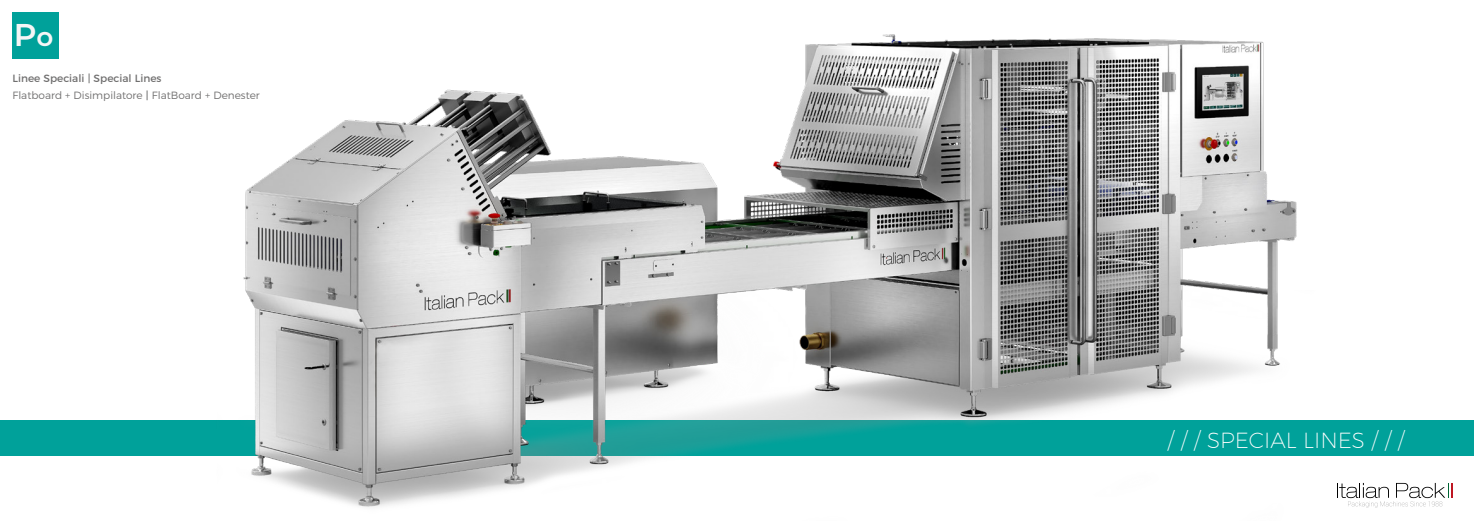
<style>
.page{position:relative;width:1474px;height:521px;background:#fff}
.page>*{position:absolute;margin:0;border:0;box-sizing:border-box;transform-origin:0 0}
.t1{font:600 31.5px "Montserrat";color:#f6f6f6}
.t2{font:200 21.88px "Montserrat";color:#fff}
.t3{font:300 10.5px/16.6px "Montserrat";color:#706f6f}
.s1{font-size:26.25px}
.s2{font-weight:400}
</style>
<div class="page">
<div style="left:0;top:420px;width:1473px;height:36px;background:#00a19a"></div>
<img style="left:243px;top:34px;width:1054px;height:473px">
<svg style="left:1337px;top:483px;width:115px;height:25px"></svg>
<div style="left:12px;top:13px;width:47px;height:46px;background:#00a19a"></div>
<h1 class="t1" style="left:14px;top:12px;width:41px">P<span class="s1">o</span></h1>
<p class="t3" style="left:12px;top:69px;width:249px"><span class="s2">Linee Speciali | Special Lines<br></span>Flatboard + Disimpilatore <span class="s2">|</span> FlatBoard + Denester</p>
<h2 class="t2" style="left:1167px;top:423px;width:238px">/ / / SPECIAL LINES / / /</h2>
</div>
